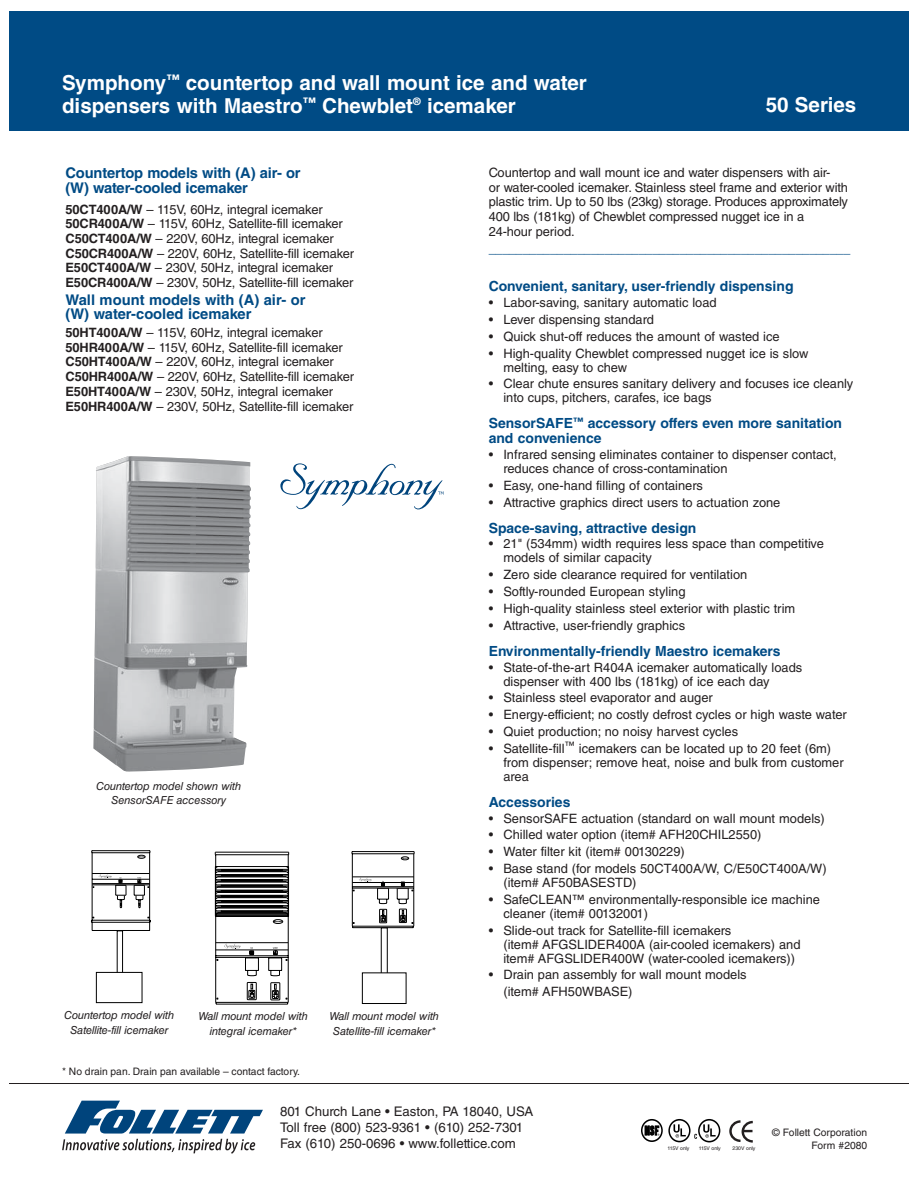
<style>
.page{position:relative;width:918px;height:1188px;background:#fff}
.page>*{position:absolute;margin:0;border:0;box-sizing:border-box;transform-origin:0 0}
.t1{font:700 20.55px/23.5px "Helvetica LT Std";color:#fff}
.t2{font:700 14.7px/14.7px "Helvetica LT Std";letter-spacing:-.01em;color:#004b85}
.t3{font:700 13.95px/14.7px "Helvetica LT Std";color:#004b85}
.t4{font:13.2px/15.9px "Helvetica LT Std";color:#231f20}
.t5{font:12.9px/14.7px "Helvetica LT Std";color:#231f20}
.t6{font:12.45px "Helvetica LT Std";color:#004b85}
.t7{font:italic 10.95px/14.7px "Helvetica LT Std";letter-spacing:-.01em;color:#231f20;text-align:center}
.t8{font:10.35px "Helvetica LT Std";color:#231f20}
.t9{font:5.1px "Helvetica LT Std";color:#231f20}
.s1{font-weight:700}
</style>
<div class="page">
<div style="left:9px;top:12px;width:900px;height:119px;background:#004b85"></div>
<div style="left:96px;top:972px;width:46px;height:31px;background:#fff;border:1px solid #000"></div>
<svg style="left:91px;top:850px;width:60px;height:147px"></svg>
<hr style="left:9px;top:1083px;width:900px;height:1px;background:#231f20">
<img style="left:93px;top:456px;width:158px;height:316px">
<svg style="left:729px;top:1120px;width:24px;height:23px"></svg>
<svg style="left:642px;top:1120px;width:20px;height:21px"></svg>
<div style="left:641px;top:1119px;width:22px;height:23px;border:2px solid #000;border-radius:50%"></div>
<svg style="left:645px;top:1125px;width:14px;height:11px"></svg>
<svg style="left:668px;top:1119px;width:23px;height:23px"></svg>
<svg style="left:674px;top:1124px;width:12px;height:14px"></svg>
<svg style="left:698px;top:1119px;width:22px;height:23px"></svg>
<svg style="left:703px;top:1124px;width:13px;height:14px"></svg>
<svg style="left:694px;top:1134px;width:3px;height:5px"></svg>
<svg style="left:214px;top:851px;width:75px;height:154px"></svg>
<svg style="left:351px;top:851px;width:64px;height:77px"></svg>
<div style="left:381px;top:927px;width:7px;height:74px;border:1px solid #000"></div>
<div style="left:362px;top:972px;width:44px;height:32px;background:#fff;border:1px solid #000"></div>
<svg style="left:280px;top:463px;width:164px;height:46px"></svg>
<svg style="left:62px;top:1101px;width:201px;height:53px"></svg>
<h1 class="t1" style="left:62px;top:73px;width:526px">Symphony<sup>™</sup> countertop and wall mount ice and water dispensers with Maestro<sup>™</sup> Chewblet<sup>®</sup> icemaker</h1>
<h1 class="t1" style="left:766px;top:95px;width:92px">50 Series</h1>
<p class="t2" style="left:66px;top:167px;width:237px">Countertop models with (A) air- or (W) water-cooled icemaker</p>
<p class="t5" style="left:66px;top:203px;width:290px"><span class="s1">50CT400A/W</span> – 115V, 60Hz, integral icemaker <span class="s1">50CR400A/W</span> – 115V, 60Hz, Satellite-fill icemaker <span class="s1">C50CT400A/W</span> – 220V, 60Hz, integral icemaker <span class="s1">C50CR400A/W</span> – 220V, 60Hz, Satellite-fill icemaker <span class="s1">E50CT400A/W</span> – 230V, 50Hz, integral icemaker <span class="s1">E50CR400A/W</span> – 230V, 50Hz, Satellite-fill icemaker</p>
<p class="t2" style="left:66px;top:294px;width:242px">Wall mount models with (A) air- or (W) water-cooled icemaker</p>
<p class="t5" style="left:66px;top:327px;width:290px"><span class="s1">50HT400A/W</span> – 115V, 60Hz, integral icemaker <span class="s1">50HR400A/W</span> – 115V, 60Hz, Satellite-fill icemaker <span class="s1">C50HT400A/W</span> – 220V, 60Hz, integral icemaker <span class="s1">C50HR400A/W</span> – 220V, 60Hz, Satellite-fill icemaker <span class="s1">E50HT400A/W</span> – 230V, 50Hz, integral icemaker <span class="s1">E50HR400A/W</span> – 230V, 50Hz, Satellite-fill icemaker</p>
<p class="t7" style="left:96px;top:780px;width:147px">Countertop model shown with<br>SensorSAFE accessory</p>
<p class="t7" style="left:64px;top:1009px;width:112px">Countertop model with<br>Satellite-fill icemaker</p>
<p class="t7" style="left:199px;top:1010px;width:111px">Wall mount model with integral icemaker*</p>
<p class="t7" style="left:330px;top:1010px;width:111px">Wall mount model with<br>Satellite-fill icemaker*</p>
<p class="t8" style="left:62px;top:1068px;width:239px">* No drain pan. Drain pan available – contact factory.</p>
<p class="t5" style="left:489px;top:167px;width:361px">Countertop and wall mount ice and water dispensers with air-<br>or water-cooled icemaker. Stainless steel frame and exterior with plastic trim. Up to 50 lbs (23kg) storage. Produces approximately 400 lbs (181kg) of Chewblet compressed nugget ice in a 24-hour period.</p>
<p class="t6" style="left:489px;top:244px;width:363px">_____________________________________________________</p>
<p class="t3" style="left:489px;top:280px;width:306px">Convenient, sanitary, user-friendly dispensing</p>
<p class="t5" style="left:489px;top:297px;width:230px">• Labor-saving, sanitary automatic load</p>
<p class="t5" style="left:489px;top:314px;width:167px">• Lever dispensing standard</p>
<p class="t5" style="left:489px;top:330px;width:292px">• Quick shut-off reduces the amount of wasted ice</p>
<p class="t5" style="left:503px;top:348px;width:307px;line-height:14px;text-indent:-15px">• High-quality Chewblet compressed nugget ice is slow melting, easy to chew</p>
<p class="t5" style="left:503px;top:378px;width:351px;line-height:14px;text-indent:-15px">• Clear chute ensures sanitary delivery and focuses ice cleanly into cups, pitchers, carafes, ice bags</p>
<p class="t3" style="left:489px;top:418px;width:355px">SensorSAFE<sup>™</sup> accessory offers even more sanitation and convenience</p>
<p class="t5" style="left:503px;top:449px;width:335px;line-height:14px;text-indent:-15px">• Infrared sensing eliminates container to dispenser contact, reduces chance of cross-contamination</p>
<p class="t5" style="left:489px;top:479px;width:216px">• Easy, one-hand filling of containers</p>
<p class="t5" style="left:489px;top:496px;width:293px">• Attractive graphics direct users to actuation zone</p>
<p class="t3" style="left:489px;top:522px;width:209px">Space-saving, attractive design</p>
<p class="t5" style="left:503px;top:538px;width:322px;line-height:14px;text-indent:-15px">• 21" (534mm) width requires less space than competitive models of similar capacity</p>
<p class="t5" style="left:489px;top:569px;width:260px">• Zero side clearance required for ventilation</p>
<p class="t5" style="left:489px;top:586px;width:198px">• Softly-rounded European styling</p>
<p class="t5" style="left:489px;top:602px;width:308px">• High-quality stainless steel exterior with plastic trim</p>
<p class="t5" style="left:489px;top:619px;width:198px">• Attractive, user-friendly graphics</p>
<p class="t3" style="left:489px;top:645px;width:293px">Environmentally-friendly Maestro icemakers</p>
<p class="t5" style="left:503px;top:662px;width:300px;line-height:14px;text-indent:-15px">• State-of-the-art R404A icemaker automatically loads dispenser with 400 lbs (181kg) of ice each day</p>
<p class="t5" style="left:489px;top:692px;width:226px">• Stainless steel evaporator and auger</p>
<p class="t5" style="left:489px;top:709px;width:360px">• Energy-efficient; no costly defrost cycles or high waste water</p>
<p class="t5" style="left:489px;top:726px;width:251px">• Quiet production; no noisy harvest cycles</p>
<p class="t5" style="left:503px;top:743px;width:342px;line-height:14px;text-indent:-15px">• Satellite-fill<sup>™</sup> icemakers can be located up to 20 feet (6m) from dispenser; remove heat, noise and bulk from customer area</p>
<p class="t3" style="left:489px;top:796px;width:83px">Accessories</p>
<p class="t5" style="left:489px;top:812px;width:338px">• SensorSAFE actuation (standard on wall mount models)</p>
<p class="t5" style="left:489px;top:829px;width:274px">• Chilled water option (item# AFH20CHIL2550)</p>
<p class="t5" style="left:489px;top:846px;width:198px">• Water filter kit (item# 00130229)</p>
<p class="t5" style="left:503px;top:863px;width:325px;line-height:14px;text-indent:-15px">• Base stand (for models 50CT400A/W, C/E50CT400A/W) (item# AF50BASESTD)</p>
<p class="t5" style="left:503px;top:894px;width:318px;line-height:14px;text-indent:-15px">• SafeCLEAN™ environmentally-responsible ice machine cleaner (item# 00132001)</p>
<p class="t5" style="left:503px;top:925px;width:299px;line-height:14px;text-indent:-15px">• Slide-out track for Satellite-fill icemakers<br>(item# AFGSLIDER400A (air-cooled icemakers) and item# AFGSLIDER400W (water-cooled icemakers))</p>
<p class="t5" style="left:503px;top:968px;width:245px;line-height:16.8px;text-indent:-15px">• Drain pan assembly for wall mount models (item# AFH50WBASE)</p>
<p class="t4" style="left:280px;top:1105px;width:255px">801 Church Lane • Easton, PA 18040, USA<br>Toll free (800) 523-9361 • (610) 252-7301<br>Fax (610) 250-0696 • www.follettice.com</p>
<p class="t9" style="left:667px;top:1146px;width:24px">115V only</p>
<p class="t9" style="left:699px;top:1146px;width:24px">115V only</p>
<p class="t9" style="left:733px;top:1147px;width:24px">230V only</p>
<p class="t8" style="left:772px;top:1129px;width:96px">© Follett Corporation</p>
<p class="t8" style="left:812px;top:1141px;width:57px">Form #2080</p>
</div>
